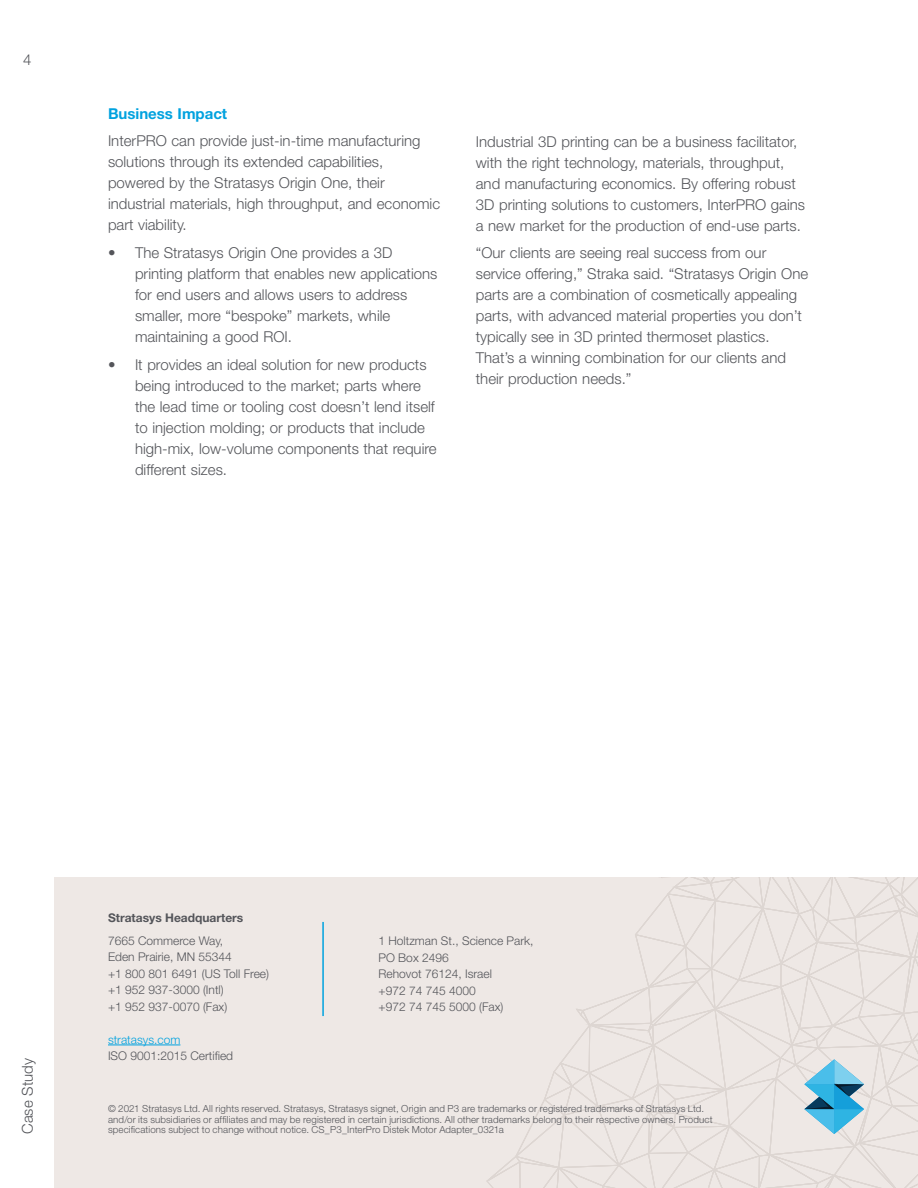
<style>
.page{position:relative;width:918px;height:1188px;background:#fff}
.page>*{position:absolute;margin:0;border:0;box-sizing:border-box;transform-origin:0 0}
.Para{font:300 15px/21px "Helvetica Neue LT Std";color:#54555a}
.Para_Header{font:700 15px "Helvetica Neue LT Std";color:#00a2df}
.t1{font:300 12px/16.5px "Helvetica Neue LT Std";color:#54555a}
.t2{font:700 12px "Helvetica Neue LT Std";color:#54555a}
.t3{font:300 12px "Helvetica Neue LT Std";color:#00a2df}
.t4{font:300 9.75px/10.5px "Helvetica Neue LT Std";letter-spacing:.01em;color:#54555a}
</style>
<div class="page">
<div style="left:54px;top:878px;width:864px;height:310px;background:#eee8e5"></div>
<hr style="left:322px;top:922px;width:2px;height:94px;background:#00a2df">
<svg style="left:486px;top:878px;width:432px;height:310px"></svg>
<hr style="left:108px;top:1045px;width:72px;height:1px;background:#00a2df">
<p class="Para" style="left:23px;top:49px;width:10px">4</p>
<p class="Para_Header" style="left:108px;top:104px;width:121px">Business Impact</p>
<p class="Para" style="left:108px;top:130px;width:334px">InterPRO can provide just-in-time manufacturing solutions through its extended capabilities, powered by the Stratasys Origin One, their industrial materials, high throughput, and economic part viability.</p>
<p class="Para" style="left:135px;top:242px;width:304px;text-indent:-27px">• The Stratasys Origin One provides a 3D printing platform that enables new applications for end users and allows users to address smaller, more “bespoke” markets, while maintaining a good ROI.</p>
<p class="Para" style="left:135px;top:354px;width:303px;text-indent:-27px">• It provides an ideal solution for new products being introduced to the market; parts where the lead time or tooling cost doesn’t lend itself to injection molding; or products that include high-mix, low-volume components that require different sizes.</p>
<p class="Para" style="left:476px;top:131px;width:331px">Industrial 3D printing can be a business facilitator, with the right technology, materials, throughput, and manufacturing economics. By offering robust 3D printing solutions to customers, InterPRO gains a new market for the production of end-use parts.</p>
<p class="Para" style="left:476px;top:242px;width:334px">“Our clients are seeing real success from our service offering,” Straka said. “Stratasys Origin One parts are a combination of cosmetically appealing parts, with advanced material properties you don’t typically see in 3D printed thermoset plastics.<br>That’s a winning combination for our clients and their production needs.”</p>
<p class="Para" style="left:17px;top:1134px;width:77px;rotate:-90deg">Case Study</p>
<p class="t2" style="left:108px;top:911px;width:137px">Stratasys Headquarters</p>
<p class="t1" style="left:108px;top:932px;width:163px">7665 Commerce Way,<br>Eden Prairie, MN 55344<br>+1 800 801 6491 (US Toll Free) +1 952 937-3000 (Intl)<br>+1 952 937-0070 (Fax)</p>
<p class="t3" style="left:108px;top:1032px;width:74px">stratasys.com</p>
<p class="t1" style="left:108px;top:1047px;width:127px">ISO 9001:2015 Certified</p>
<p class="t1" style="left:379px;top:933px;width:156px">1 Holtzman St., Science Park,<br>PO Box 2496<br>Rehovot 76124, Israel<br>+972 74 745 4000<br>+972 74 745 5000 (Fax)</p>
<p class="t4" style="left:108px;top:1104px;width:606px">© 2021 Stratasys Ltd. All rights reserved. Stratasys, Stratasys signet, Origin and P3 are trademarks or registered trademarks of Stratasys Ltd. and/or its subsidiaries or affiliates and may be registered in certain jurisdictions. All other trademarks belong to their respective owners. Product specifications subject to change without notice. CS_P3_InterPro Distek Motor Adapter_0321a</p>
</div>
